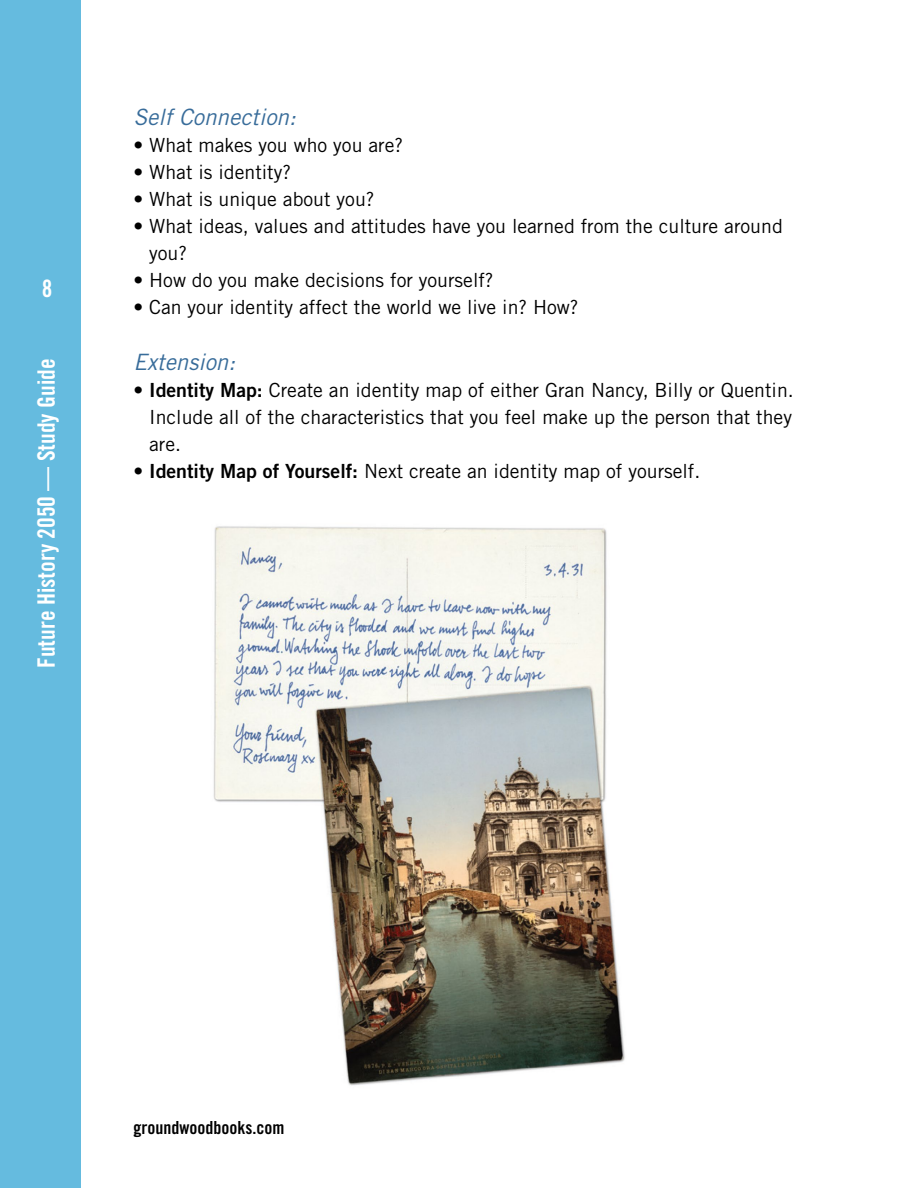
<style>
.page{position:relative;width:918px;height:1188px;background:#fff}
.page>*{position:absolute;margin:0;border:0;box-sizing:border-box;transform-origin:0 0}
.t1{font:24px "Trade Gothic Bold Cond Twenty";color:#fff}
.C-head{font:italic 22.5px "Trade Gothic";color:#386c9a}
.Para_no_space{font:19.5px/27px "Trade Gothic";color:#000}
.t2{font:18px "Trade Gothic Bold Cond Twenty";color:#000}
.s1{font-family:"Trade Gothic Bold Two"}
</style>
<div class="page">
<div style="left:0;top:0;width:81px;height:1188px;background:#65bbdf"></div>
<img style="left:213px;top:526px;width:412px;height:560px">
<p class="t1" style="left:42px;top:274px;width:12px">8</p>
<p class="t1" style="left:32px;top:668px;width:311px;rotate:-90deg">Future History 2050 — Study Guide</p>
<p class="C-head" style="left:133px;top:104px;width:164px">Self Connection:</p>
<p class="Para_no_space" style="left:133px;top:132px;width:271px">• What makes you who you are?</p>
<p class="Para_no_space" style="left:133px;top:159px;width:159px">• What is identity?</p>
<p class="Para_no_space" style="left:133px;top:186px;width:243px">• What is unique about you?</p>
<p class="Para_no_space" style="left:149px;top:213px;width:635px;text-indent:-16px">• What ideas, values and attitudes have you learned from the culture around you?</p>
<p class="Para_no_space" style="left:133px;top:267px;width:362px">• How do you make decisions for yourself?</p>
<p class="Para_no_space" style="left:133px;top:294px;width:447px">• Can your identity affect the world we live in? How?</p>
<p class="C-head" style="left:133px;top:348px;width:103px">Extension:</p>
<p class="Para_no_space" style="left:149px;top:376px;width:646px;text-align:justify;text-indent:-16px">• <span class="s1">Identity Map:</span> Create an identity map of either Gran Nancy, Billy or Quentin.<br>Include all of the characteristics that you feel make up the person that they are.</p>
<p class="Para_no_space" style="left:133px;top:457px;width:568px">• <span class="s1">Identity Map of Yourself:</span> Next create an identity map of yourself.</p>
<p class="t2" style="left:133px;top:1117px;width:152px">groundwoodbooks.com</p>
</div>
